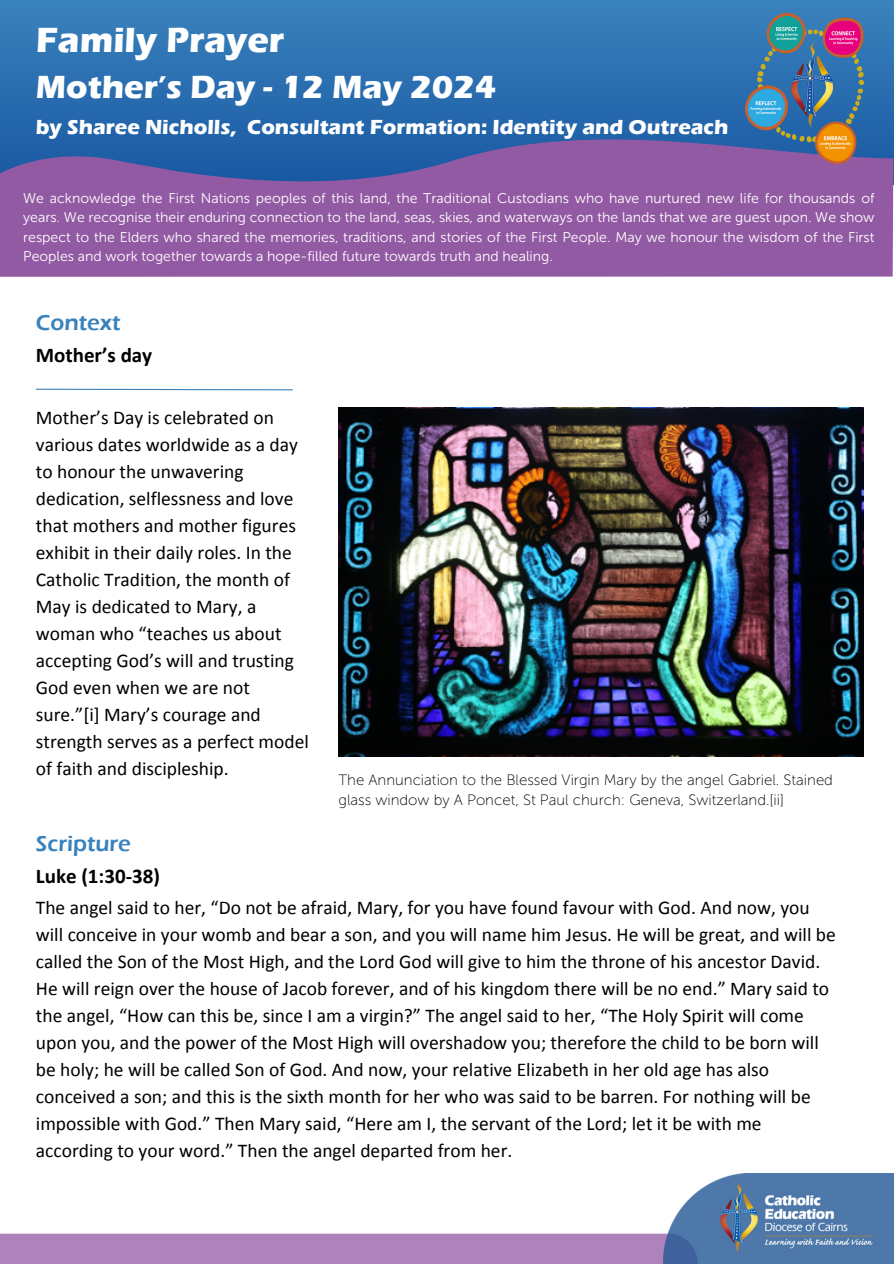
<style>
.page{position:relative;width:894px;height:1264px;background:#fff}
.page>*{position:absolute;margin:0;border:0;box-sizing:border-box;transform-origin:0 0}
.t1{font:700 36px "Eras ITC";color:#fff}
.t2{font:700 33px "Eras ITC";color:#fff}
.t3{font:600 22.5px "Eras ITC";color:#3a82bc}
.t4{font:700 21px "Eras ITC";color:#fff}
.t5{font:700 21px "Calibri";color:#000}
.t6{font:19.5px/27px "Calibri";color:#000}
.t7{font:15px/20.2px "Museo Sans 100";color:#000}
.t8{font:14.1px/19.2px "Museo Sans 300";color:#fff;text-align:justify}
</style>
<div class="page">
<div style="left:0;top:1px;width:893px;height:183px;background:#3075b4"></div>
<svg style="left:0;top:115px;width:892px;height:162px;background:#765ca5"></svg>
<svg style="left:35px;top:388px;width:258px;height:3px"></svg>
<img style="left:0;top:1173px;width:893px;height:90px">
<img style="left:745px;top:13px;width:118px;height:150px">
<img style="left:338px;top:407px;width:525px;height:349px">
<p class="t1" style="left:36px;top:19px;width:250px">Family Prayer</p>
<p class="t2" style="left:36px;top:68px;width:461px">Mother’s Day - 12 May 2024</p>
<h3 class="t4" style="left:36px;top:115px;width:694px">by Sharee Nicholls, Consultant Formation: Identity and Outreach</h3>
<h3 class="t8" style="left:23px;top:189px;width:852px">We acknowledge the First Nations peoples of this land, the Traditional Custodians who have nurtured new life for thousands of years. We recognise their enduring connection to the land, seas, skies, and waterways on the lands that we are guest upon. We show respect to the Elders who shared the memories, traditions, and stories of the First People. May we honour the wisdom of the First Peoples and work together towards a hope-filled future towards truth and healing.</h3>
<h2 class="t3" style="left:36px;top:309px;width:86px">Context</h2>
<p class="t5" style="left:36px;top:346px;width:118px">Mother’s day</p>
<p class="t6" style="left:36px;top:405px;width:274px">Mother’s Day is celebrated on various dates worldwide as a day to honour the unwavering dedication, selflessness and love that mothers and mother figures exhibit in their daily roles. In the<br>Catholic Tradition, the month of<br>May is dedicated to Mary, a woman who “teaches us about accepting God’s will and trusting<br>God even when we are not sure.”[i] Mary’s courage and strength serves as a perfect model of faith and discipleship.</p>
<h4 class="t7" style="left:338px;top:769px;width:496px">The Annunciation to the Blessed Virgin Mary by the angel Gabriel. Stained glass window by A Poncet, St Paul church: Geneva, Switzerland.[ii]</h4>
<h3 class="t3" style="left:36px;top:830px;width:96px">Scripture</h3>
<h2 class="t5" style="left:36px;top:866px;width:125px">Luke (1:30-38)</h2>
<h4 class="t6" style="left:36px;top:895px;width:801px">The angel said to her, “Do not be afraid, Mary, for you have found favour with God. And now, you will conceive in your womb and bear a son, and you will name him Jesus. He will be great, and will be called the Son of the Most High, and the Lord God will give to him the throne of his ancestor David.<br>He will reign over the house of Jacob forever, and of his kingdom there will be no end.” Mary said to the angel, “How can this be, since I am a virgin?” The angel said to her, “The Holy Spirit will come upon you, and the power of the Most High will overshadow you; therefore the child to be born will be holy; he will be called Son of God. And now, your relative Elizabeth in her old age has also conceived a son; and this is the sixth month for her who was said to be barren. For nothing will be impossible with God.” Then Mary said, “Here am I, the servant of the Lord; let it be with me according to your word.” Then the angel departed from her.</h4>
</div>
